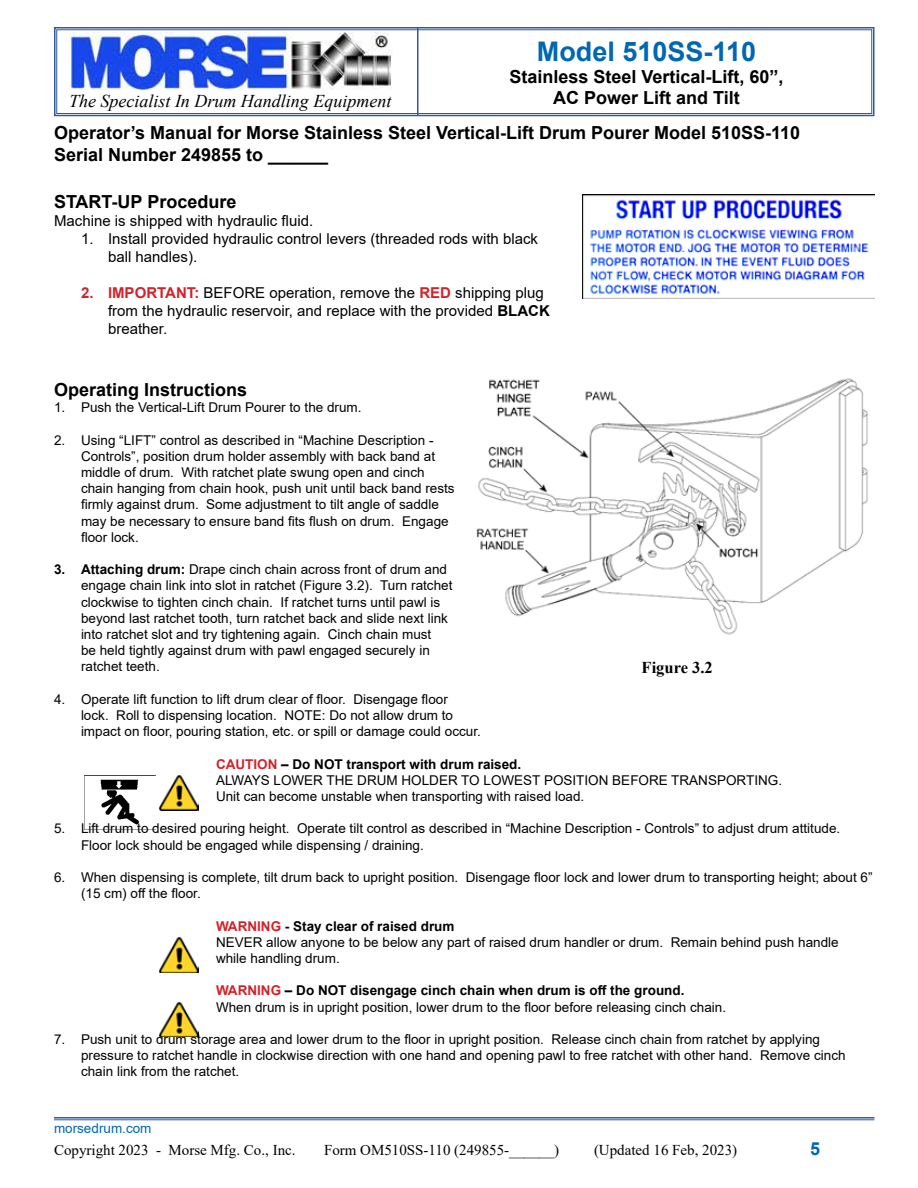
<style>
.page{position:relative;width:918px;height:1188px;background:#fff}
.page>*{position:absolute;margin:0;border:0;box-sizing:border-box;transform-origin:0 0}
.t1{font:700 27px "Arial";color:#0067b1}
.t2{font:700 18px/21.6px "Arial";color:#000;text-align:center}
.t3{font:italic 18px "Times New Roman";color:#000}
.t4{font:700 18px "Arial";color:#0067b1}
.t5{font:700 16.5px "Times New Roman";color:#000}
.t6{font:15px/18px "Arial";color:#000}
.t7{font:15px "Times New Roman";color:#000}
.t8{font:13.5px/16.2px "Arial";color:#000}
.t9{font:13.5px "Arial";color:#0067b1}
.s1{font-weight:700;color:#d2232a}
.s2{font-weight:700}
</style>
<div class="page">
<hr style="left:54px;top:1117px;width:820px;height:2px;background:#2f5a9f">
<hr style="left:54px;top:1120px;width:820px;height:1px;background:#2f5a9f">
<svg style="left:54px;top:27px;width:821px;height:90px"></svg>
<div style="left:56px;top:29px;width:816px;height:85px;border:1px solid #2f5a9f"></div>
<img style="left:160px;top:775px;width:39px;height:35px">
<img style="left:84px;top:775px;width:71px;height:54px">
<img style="left:160px;top:938px;width:39px;height:34px">
<img style="left:160px;top:1002px;width:39px;height:35px">
<img style="left:583px;top:195px;width:291px;height:103px">
<img style="left:476px;top:378px;width:392px;height:257px">
<h1 class="t1" style="left:537px;top:32px;width:221px">Model 510SS-110</h1>
<h2 class="t2" style="left:509px;top:66px;width:276px">Stainless Steel Vertical-Lift, 60”,<br>AC Power Lift and Tilt</h2>
<h2 class="t2" style="left:54px;top:122px;width:748px;text-align:left">Operator’s Manual for Morse Stainless Steel Vertical-Lift Drum Pourer Model 510SS-110<br>Serial Number 249855 to ______</h2>
<h2 class="t3" style="left:69px;top:89px;width:324px">The Specialist In Drum Handling Equipment</h2>
<h2 class="t2" style="left:54px;top:191px;width:184px">START-UP Procedure</h2>
<p class="t6" style="left:54px;top:212px;width:261px">Machine is shipped with hydraulic fluid.</p>
<p class="t6" style="left:108px;top:230px;width:432px;text-indent:-27px">1. Install provided hydraulic control levers (threaded rods with black ball handles).</p>
<p class="t6" style="left:108px;top:284px;width:443px;text-indent:-27px"><span class="s1">2. IMPORTANT:</span> BEFORE operation, remove the <span class="s1">RED</span> shipping plug from the hydraulic reservoir, and replace with the provided <span class="s2">BLACK </span>breather.</p>
<h2 class="t2" style="left:54px;top:379px;width:195px">Operating Instructions</h2>
<p class="t8" style="left:54px;top:399px;width:309px">1. Push the Vertical-Lift Drum Pourer to the drum.</p>
<p class="t8" style="left:81px;top:432px;width:375px;text-indent:-27px">2. Using “LIFT” control as described in “Machine Description - Controls”, position drum holder assembly with back band at middle of drum. With ratchet plate swung open and cinch chain hanging from chain hook, push unit until back band rests firmly against drum. Some adjustment to tilt angle of saddle may be necessary to ensure band fits flush on drum. Engage floor lock.</p>
<p class="t8" style="left:81px;top:561px;width:373px;text-indent:-27px"><span class="s2">3. Attaching drum:</span> Drape cinch chain across front of drum and engage chain link into slot in ratchet (Figure 3.2). Turn ratchet clockwise to tighten cinch chain. If ratchet turns until pawl is beyond last ratchet tooth, turn ratchet back and slide next link into ratchet slot and try tightening again. Cinch chain must<br>be held tightly against drum with pawl engaged securely in ratchet teeth.</p>
<p class="t8" style="left:81px;top:691px;width:401px;text-indent:-27px">4. Operate lift function to lift drum clear of floor. Disengage floor<br>lock. Roll to dispensing location. NOTE: Do not allow drum to impact on floor, pouring station, etc. or spill or damage could occur.</p>
<p class="t8" style="left:216px;top:756px;width:568px"><span class="s1">CAUTION</span> <span class="s2">– Do NOT transport with drum raised.<br></span>ALWAYS LOWER THE DRUM HOLDER TO LOWEST POSITION BEFORE TRANSPORTING.<br>Unit can become unstable when transporting with raised load.</p>
<p class="t8" style="left:81px;top:820px;width:761px;text-indent:-27px">5. Lift drum to desired pouring height. Operate tilt control as described in “Machine Description - Controls” to adjust drum attitude.<br>Floor lock should be engaged while dispensing / draining.</p>
<p class="t8" style="left:81px;top:869px;width:793px;text-indent:-27px">6. When dispensing is complete, tilt drum back to upright position. Disengage floor lock and lower drum to transporting height; about 6” (15 cm) off the floor.</p>
<p class="t8" style="left:216px;top:918px;width:624px"><span class="s1">WARNING</span> <span class="s2">- Stay clear of raised drum<br></span>NEVER allow anyone to be below any part of raised drum handler or drum. Remain behind push handle while handling drum.</p>
<p class="t8" style="left:216px;top:982px;width:512px"><span class="s1">WARNING</span> <span class="s2">– Do NOT disengage cinch chain when drum is off the ground.<br></span>When drum is in upright position, lower drum to the floor before releasing cinch chain.</p>
<p class="t8" style="left:81px;top:1031px;width:766px;text-indent:-27px">7. Push unit to drum storage area and lower drum to the floor in upright position. Release cinch chain from ratchet by applying pressure to ratchet handle in clockwise direction with one hand and opening pawl to free ratchet with other hand. Remove cinch chain link from the ratchet.</p>
<p class="t5" style="left:642px;top:656px;width:73px">Figure 3.2</p>
<p class="t9" style="left:54px;top:1119px;width:99px">morsedrum.com</p>
<p class="t7" style="left:54px;top:1139px;width:243px">Copyright 2023 - Morse Mfg. Co., Inc.</p>
<p class="t7" style="left:324px;top:1139px;width:237px">Form OM510SS-110 (249855-______)</p>
<p class="t7" style="left:594px;top:1139px;width:145px">(Updated 16 Feb, 2023)</p>
<h2 class="t4" style="left:810px;top:1136px;width:12px">5</h2>
</div>
